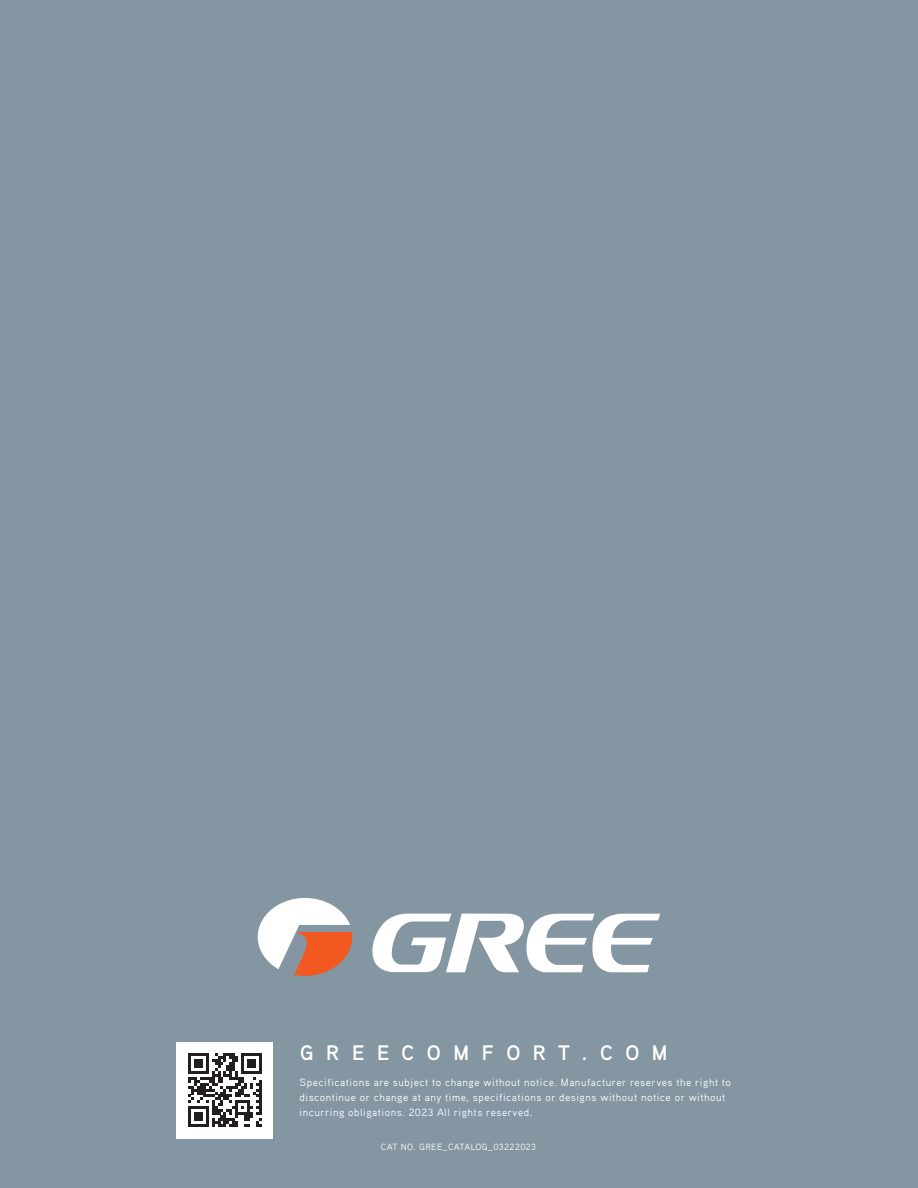
<style>
.page{position:relative;width:918px;height:1188px;background:#8496a2}
.page>*{position:absolute;margin:0;border:0;box-sizing:border-box;transform-origin:0 0}
.t1{font:700 21px "Aaux Pro";letter-spacing:.6em;color:#fff}
.t2{font:10.5px/15px "Aaux Pro";letter-spacing:.05em;color:#fff}
.t3{font:9px "Aaux Pro";letter-spacing:.05em;color:#fff}
</style>
<div class="page">
<svg style="left:258px;top:898px;width:94px;height:78px"></svg>
<svg style="left:372px;top:914px;width:288px;height:59px"></svg>
<div style="left:177px;top:1042px;width:96px;height:96px;background:#fff"></div>
<svg style="left:188px;top:1053px;width:74px;height:74px"></svg>
<p class="t1" style="left:300px;top:1039px;width:369px">GREECOMFORT.COM</p>
<p class="t2" style="left:300px;top:1075px;width:433px">Specifications are subject to change without notice. Manufacturer reserves the right to discontinue or change at any time, specifications or designs without notice or without incurring obligations. 2023 All rights reserved.</p>
<p class="t3" style="left:381px;top:1141px;width:157px">CAT NO. GREE_CATALOG_03222023</p>
</div>
